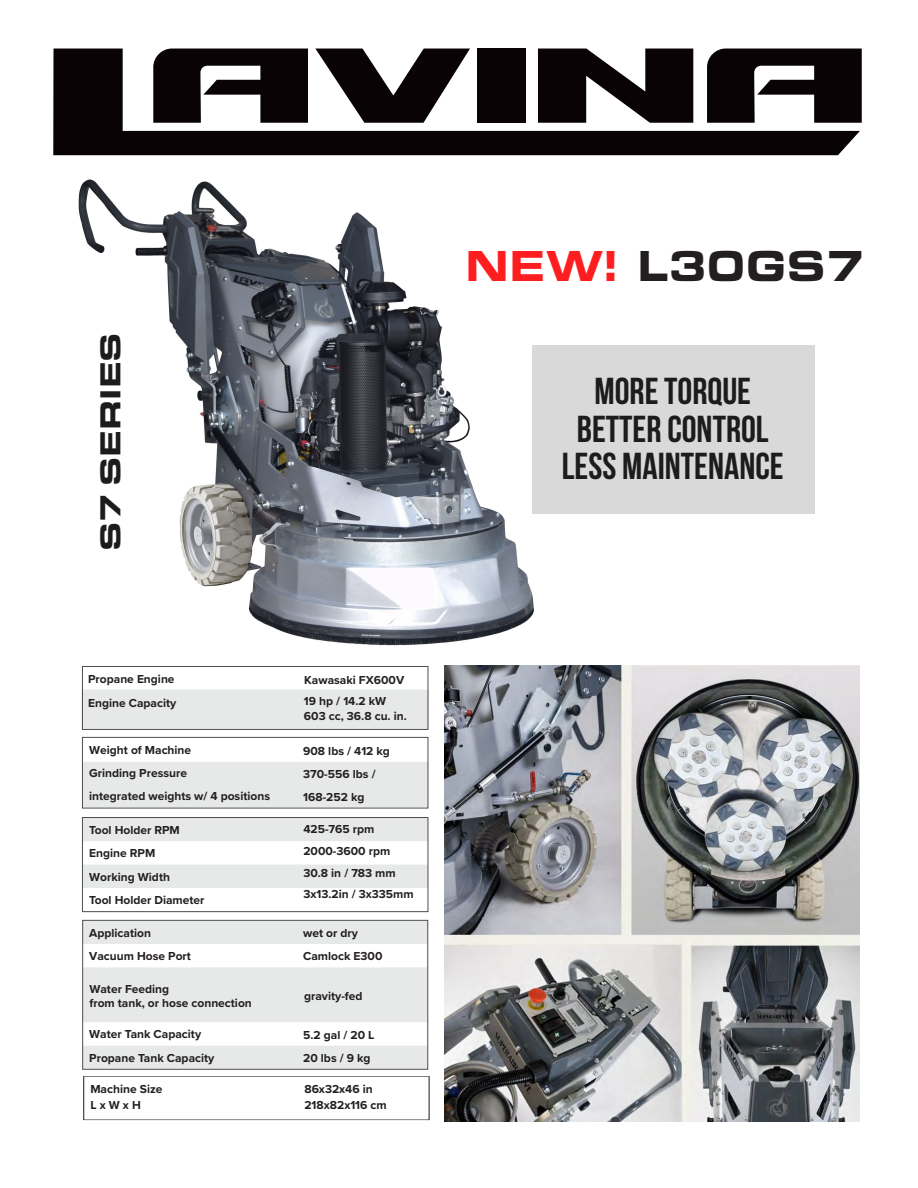
<style>
.page{position:relative;width:918px;height:1188px;background:#fff}
.page>*{position:absolute;margin:0;border:0;box-sizing:border-box;transform-origin:0 0}
.t1{font:900 45px "Eurostile Ext";color:#231f20;scale:.9 1}
.t2{font:700 37.5px/37.5px "Bebas Neue";color:#1d1c1b;text-align:center}
.t3{font:900 30px "Eurostile Ext";color:#1d1c1b}
.t4{font:700 12px/23.4px "Proxima Nova";color:#231f20}
.s1{color:#ff1e1f}
</style>
<div class="page">
<img style="left:53px;top:155px;width:508px;height:491px">
<div style="left:532px;top:345px;width:283px;height:168px;background:#d9d9d9"></div>
<div style="left:84px;top:762px;width:342px;height:44px;background:#e7e8e8"></div>
<div style="left:84px;top:690px;width:345px;height:39px;background:#e7e8e8"></div>
<div style="left:82px;top:666px;width:346px;height:64px;border:1px solid #4d4d4f"></div>
<div style="left:82px;top:737px;width:346px;height:71px;border:1px solid #4d4d4f"></div>
<svg style="left:84px;top:819px;width:342px;height:69px"></svg>
<div style="left:82px;top:817px;width:346px;height:95px;border:1px solid #4d4d4f"></div>
<svg style="left:84px;top:922px;width:342px;height:146px;fill:#e7e8e8"></svg>
<div style="left:82px;top:920px;width:346px;height:150px;border:1px solid #4d4d4f"></div>
<div style="left:83px;top:1076px;width:346px;height:44px;border:1px solid #4d4d4f"></div>
<img style="left:444px;top:666px;width:416px;height:455px">
<svg style="left:53px;top:49px;width:807px;height:106px;fill:#090305"></svg>
<svg style="left:707px;top:49px;width:155px;height:74px"></svg>
<svg style="left:153px;top:49px;width:155px;height:74px"></svg>
<svg style="left:315px;top:49px;width:155px;height:74px"></svg>
<div style="left:478px;top:49px;width:48px;height:74px;background:#090305"></div>
<svg style="left:538px;top:49px;width:155px;height:74px"></svg>
<h3 class="t3" style="left:88px;top:551px;width:221px;rotate:-90deg">S7 SERIES</h3>
<p class="t4" style="left:88px;top:667px;width:88px">Propane Engine</p>
<p class="t4" style="left:304px;top:668px;width:101px">Kawasaki FX600V</p>
<p class="t4" style="left:88px;top:691px;width:90px">Engine Capacity</p>
<p class="t4" style="left:304px;top:694px;width:104px;line-height:14.4px">19 hp / 14.2 kW<br>603 cc, 36.8 cu. in.</p>
<p class="t4" style="left:89px;top:738px;width:104px">Weight of Machine</p>
<p class="t4" style="left:303px;top:739px;width:88px">908 lbs / 412 kg</p>
<p class="t4" style="left:89px;top:761px;width:99px">Grinding Pressure</p>
<p class="t4" style="left:303px;top:762px;width:74px">370-556 lbs /</p>
<p class="t4" style="left:89px;top:784px;width:182px">integrated weights w/ 4 positions</p>
<p class="t4" style="left:303px;top:785px;width:63px">168-252 kg</p>
<p class="t4" style="left:89px;top:818px;width:117px">Tool Holder RPM<br>Engine RPM<br>Working Width<br>Tool Holder Diameter</p>
<p class="t4" style="left:303px;top:818px;width:112px;line-height:21.6px">425-765 rpm<br>2000-3600 rpm<br>30.8 in / 783 mm<br>3x13.2in / 3x335mm</p>
<p class="t4" style="left:89px;top:921px;width:63px">Application</p>
<p class="t4" style="left:303px;top:921px;width:56px">wet or dry</p>
<p class="t4" style="left:89px;top:944px;width:103px">Vacuum Hose Port</p>
<p class="t4" style="left:303px;top:944px;width:81px">Camlock E300</p>
<p class="t4" style="left:89px;top:981px;width:164px;line-height:14.1px">Water Feeding<br>from tank, or hose connection</p>
<p class="t4" style="left:304px;top:984px;width:60px">gravity-fed</p>
<p class="t4" style="left:89px;top:1022px;width:113px">Water Tank Capacity</p>
<p class="t4" style="left:303px;top:1023px;width:73px">5.2 gal / 20 L</p>
<p class="t4" style="left:89px;top:1046px;width:127px">Propane Tank Capacity</p>
<p class="t4" style="left:303px;top:1046px;width:69px">20 lbs / 9 kg</p>
<p class="t4" style="left:90px;top:1081px;width:74px;line-height:15.8px">Machine Size<br>L x W x H</p>
<p class="t4" style="left:304px;top:1081px;width:84px;line-height:15.8px">86x32x46 in<br>218x82x116 cm</p>
<h1 class="t1" style="left:465px;top:232px;width:445px"><span class="s1">NEW!</span> L30GS7</h1>
<h2 class="t2" style="left:562px;top:372px;width:223px">MORE TORQUE<br>BETTER CONTROL<br>LESS MAINTENANCE</h2>
</div>
